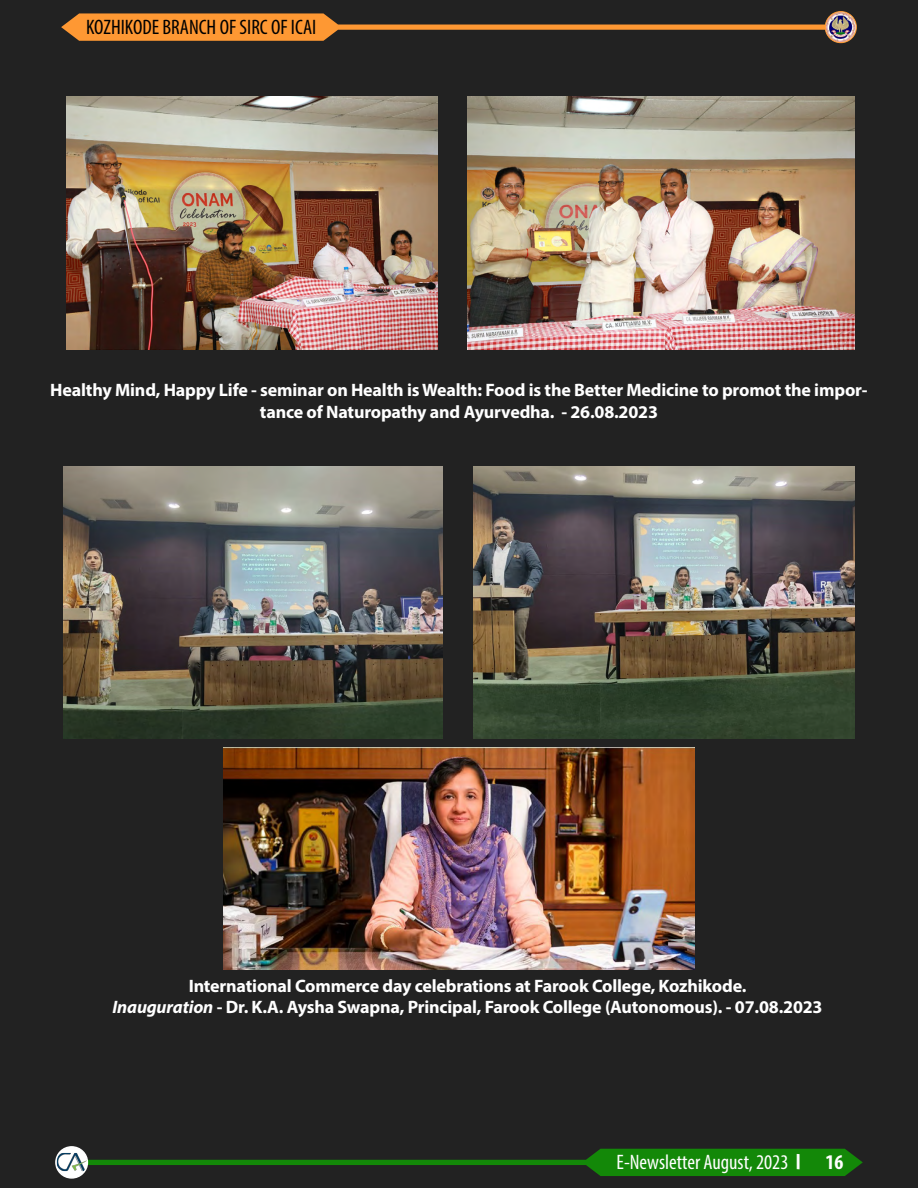
<style>
.page{position:relative;width:918px;height:1188px;background:#222}
.page>*{position:absolute;margin:0;border:0;box-sizing:border-box;transform-origin:0 0}
.t1{font:condensed 21px "Myriad Pro";color:#000}
.t2{font:condensed 21px "Myriad Pro";color:#fff}
.t3{font:700 18px/21.6px "Myriad Pro";letter-spacing:-.01em;color:#fff;text-align:center}
.s1{font-style:italic}
.s2{font-family:"Mosk Bold 700";font-stretch:normal}
.s3{font-weight:700}
</style>
<div class="page">
<svg style="left:61px;top:13px;width:765px;height:28px"></svg>
<img style="left:826px;top:12px;width:30px;height:30px">
<div style="left:825px;top:11px;width:32px;height:32px;border:1px solid #fe9833;border-radius:50%"></div>
<svg style="left:80px;top:1149px;width:783px;height:27px"></svg>
<div style="left:56px;top:1147px;width:31px;height:31px;background:#fff;border-radius:50%"></div>
<img style="left:57px;top:1153px;width:30px;height:18px">
<div style="left:55px;top:1146px;width:33px;height:33px;border:1px solid #fff;border-radius:50%"></div>
<img style="left:67px;top:97px;width:371px;height:253px">
<img style="left:468px;top:97px;width:386px;height:253px">
<img style="left:63px;top:466px;width:379px;height:272px">
<img style="left:474px;top:466px;width:380px;height:272px">
<img style="left:223px;top:747px;width:472px;height:222px">
<p class="t1" style="left:86px;top:14px;width:232px">KOZHIKODE BRANCH OF SIRC OF ICAI</p>
<p class="t3" style="left:50px;top:379px;width:819px">Healthy Mind, Happy Life - seminar on Health is Wealth: Food is the Better Medicine to promot the impor&shy;tance of Naturopathy and Ayurvedha. - 26.08.2023</p>
<p class="t3" style="left:113px;top:974px;width:712px">International Commerce day celebrations at Farook College, Kozhikode.<br><span class="s1">Inauguration</span> - Dr. K.A. Aysha Swapna, Principal, Farook College (Autonomous). - 07.08.2023</p>
<p class="t2" style="left:617px;top:1149px;width:228px">E-Newsletter August, 2023 <span class="s2">|</span> <span class="s3">16</span></p>
</div>
